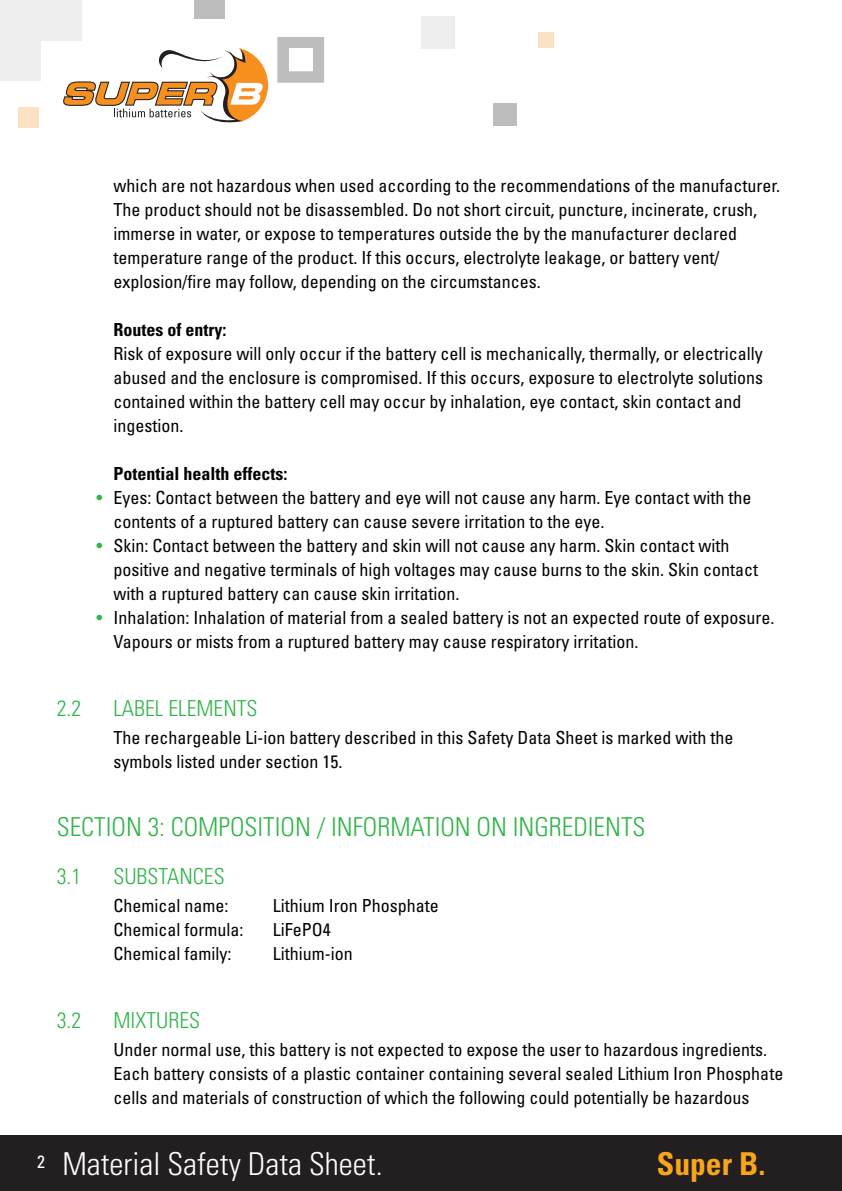
<style>
.page{position:relative;width:842px;height:1191px;background:#fff}
.page>*{position:absolute;margin:0;border:0;box-sizing:border-box;transform-origin:0 0}
.t1{font:300 condensed 31.6px "Univers LT Std";color:#fff}
.t2{font:700 condensed 31.6px "Univers LT Std";color:#f9a51b}
.Heading_2_zonder_num{font:300 condensed 26px "Univers LT Std";color:#31b44a}
.Heading_2_zonder_num-2{font:300 condensed 22px "Univers LT Std";color:#31b44a}
.t3{font:condensed 18px/24px "Univers LT Std";color:#010203}
.t4{font:700 condensed 18px "Univers LT Std";color:#010203}
.s1{color:#31b44a}
</style>
<div class="page">
<div style="left:0;top:1135px;width:842px;height:56px;background:#231f20"></div>
<div style="left:493px;top:103px;width:23px;height:23px;background:#bdbdbd"></div>
<div style="left:538px;top:32px;width:16px;height:16px;background:#fce2c4"></div>
<div style="left:421px;top:17px;width:34px;height:32px;background:#eee"></div>
<svg style="left:277px;top:37px;width:47px;height:46px"></svg>
<div style="left:289px;top:48px;width:23px;height:23px;background:#fff"></div>
<div style="left:19px;top:107px;width:20px;height:20px;background:#fce2c4"></div>
<div style="left:0;top:40px;width:41px;height:40px;background:#eee"></div>
<div style="left:0;top:0;width:41px;height:40px;background:#eee"></div>
<div style="left:41px;top:0;width:41px;height:40px;background:#eee"></div>
<div style="left:194px;top:0;width:31px;height:18px;background:#bdbdbd"></div>
<svg style="left:63px;top:48px;width:205px;height:74px"></svg>
<p class="t3" style="left:113px;top:173px;width:668px">which are not hazardous when used according to the recommendations of the manufacturer.</p>
<p class="t3" style="left:113px;top:197px;width:645px">The product should not be disassembled. Do not short circuit, puncture, incinerate, crush, immerse in water, or expose to temperatures outside the by the manufacturer declared temperature range of the product. If this occurs, electrolyte leakage, or battery vent/ explosion/fire may follow, depending on the circumstances.</p>
<p class="t4" style="left:113px;top:319px;width:114px">Routes of entry:</p>
<p class="t3" style="left:113px;top:341px;width:651px">Risk of exposure will only occur if the battery cell is mechanically, thermally, or electrically abused and the enclosure is compromised. If this occurs, exposure to electrolyte solutions contained within the battery cell may occur by inhalation, eye contact, skin contact and ingestion.</p>
<p class="t4" style="left:113px;top:463px;width:176px">Potential health effects:</p>
<p class="t3" style="left:113px;top:485px;width:639px;text-indent:-17px"><span class="s1">•</span> Eyes: Contact between the battery and eye will not cause any harm. Eye contact with the contents of a ruptured battery can cause severe irritation to the eye.</p>
<p class="t3" style="left:113px;top:533px;width:646px;text-indent:-17px"><span class="s1">•</span> Skin: Contact between the battery and skin will not cause any harm. Skin contact with positive and negative terminals of high voltages may cause burns to the skin. Skin contact with a ruptured battery can cause skin irritation.</p>
<p class="t3" style="left:113px;top:605px;width:662px;text-indent:-17px"><span class="s1">•</span> Inhalation: Inhalation of material from a sealed battery is not an expected route of exposure.<br>Vapours or mists from a ruptured battery may cause respiratory irritation.</p>
<p class="Heading_2_zonder_num-2" style="left:57px;top:695px;width:26px">2.2</p>
<p class="Heading_2_zonder_num-2" style="left:113px;top:695px;width:146px">LABEL ELEMENTS</p>
<p class="t3" style="left:113px;top:725px;width:621px">The rechargeable Li-ion battery described in this Safety Data Sheet is marked with the symbols listed under section 15.</p>
<p class="Heading_2_zonder_num" style="left:57px;top:811px;width:590px">SECTION 3: COMPOSITION / INFORMATION ON INGREDIENTS</p>
<p class="Heading_2_zonder_num-2" style="left:57px;top:863px;width:26px">3.1</p>
<p class="Heading_2_zonder_num-2" style="left:113px;top:863px;width:113px">SUBSTANCES</p>
<p class="t3" style="left:113px;top:893px;width:116px">Chemical name:</p>
<p class="t3" style="left:273px;top:893px;width:167px">Lithium Iron Phosphate</p>
<p class="t3" style="left:113px;top:917px;width:131px">Chemical formula:</p>
<p class="t3" style="left:273px;top:917px;width:59px">LiFePO4</p>
<p class="t3" style="left:113px;top:941px;width:119px">Chemical family:</p>
<p class="t3" style="left:273px;top:941px;width:81px">Lithium-ion</p>
<p class="Heading_2_zonder_num-2" style="left:57px;top:1007px;width:26px">3.2</p>
<p class="Heading_2_zonder_num-2" style="left:113px;top:1007px;width:88px">MIXTURES</p>
<p class="t3" style="left:113px;top:1037px;width:655px">Under normal use, this battery is not expected to expose the user to hazardous ingredients.</p>
<p class="t3" style="left:113px;top:1061px;width:671px">Each battery consists of a plastic container containing several sealed Lithium Iron Phosphate cells and materials of construction of which the following could potentially be hazardous</p>
<h1 class="t1" style="left:37px;top:1144px;width:347px"><sup>2</sup> Material Safety Data Sheet.</h1>
<h1 class="t2" style="left:657px;top:1144px;width:110px">Super B.</h1>
</div>
